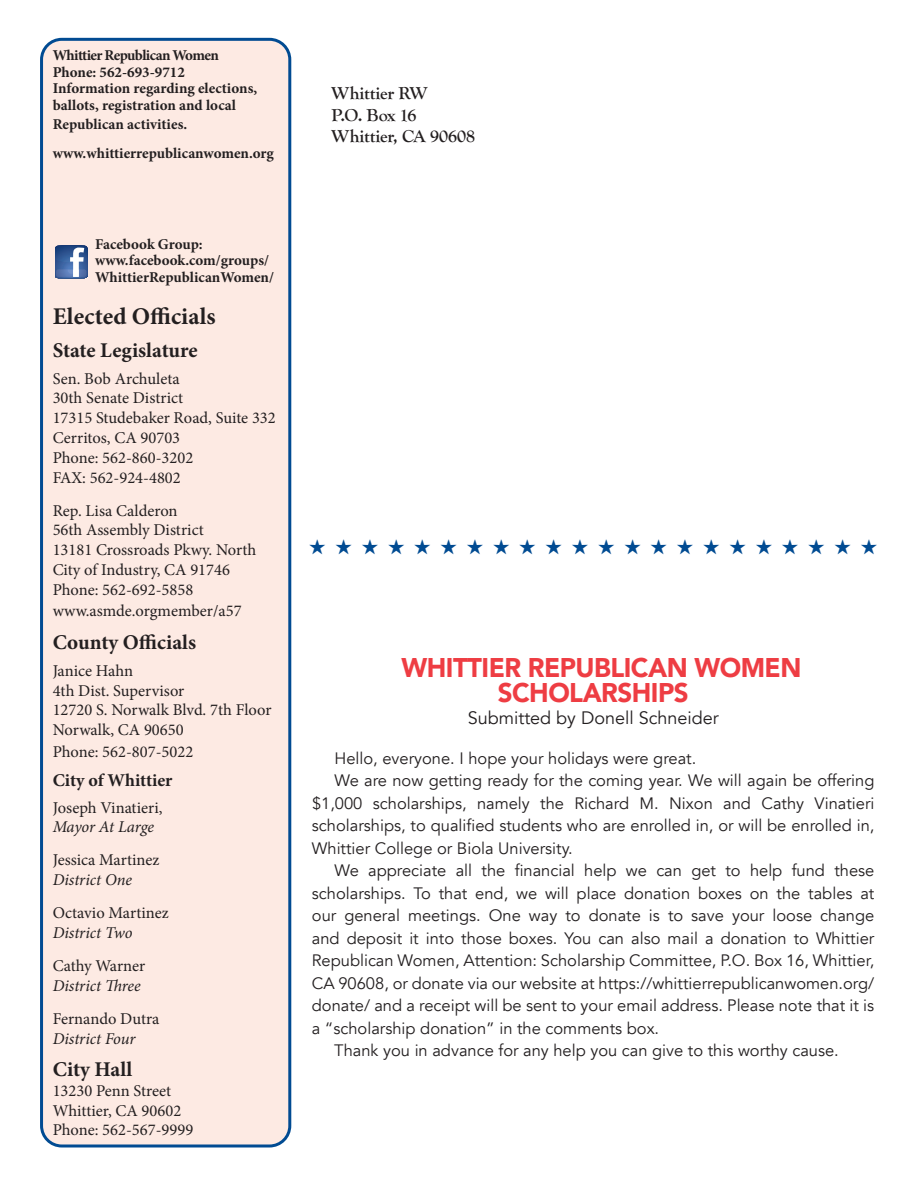
<style>
.page{position:relative;width:918px;height:1188px;background:#fff}
.page>*{position:absolute;margin:0;border:0;box-sizing:border-box;transform-origin:0 0}
.t1{font:900 27px/25.2px "Avenir";letter-spacing:-.02em;color:#ee3d43;scale:.96 1}
.t2{font:700 24px "Minion Pro";letter-spacing:.005em;color:#231f20}
.t3{font:700 21px "Minion Pro";color:#231f20}
.t4{font:21px "Zapf Dingbats ITC";color:#014b92}
.t5{font:700 18px/21.6px "Goudy Old Style T";letter-spacing:-.005em;color:#231f20}
.t6{font:18px "Avenir";color:#231f20}
.t7{font:700 18px "Minion Pro";letter-spacing:-.005em;color:#231f20}
.t8{font:16.5px "Avenir";color:#231f20}
.t9{font:16.5px/19.8px "Minion Pro";color:#231f20}
.t10{font:italic 16.5px "Minion Pro";letter-spacing:-.005em;color:#231f20}
.t11{font:700 15px/16.5px "Minion Pro";letter-spacing:-.005em;color:#231f20}
</style>
<div class="page">
<div style="left:42px;top:39px;width:248px;height:1107px;background:#fdeae3;border-radius:20px"></div>
<div style="left:40px;top:38px;width:251px;height:1110px;border:3px solid #014b92;border-radius:20px"></div>
<svg style="left:55px;top:246px;width:32px;height:32px"></svg>
<p class="t11" style="left:53px;top:47px;width:206px">Whittier Republican Women<br>Phone: 562-693-9712<br>Information regarding elections, ballots, registration and local</p>
<p class="t11" style="left:53px;top:109px;width:223px;line-height:29.4px">Republican activities. www.whittierrepublicanwomen.org</p>
<p class="t11" style="left:95px;top:235px;width:180px">Facebook Group: www.facebook.com/groups/<br>WhittierRepublicanWomen/</p>
<h2 class="t2" style="left:53px;top:300px;width:164px">Elected Officials</h2>
<p class="t3" style="left:53px;top:335px;width:146px">State Legislature</p>
<p class="t9" style="left:53px;top:368px;width:225px">Sen. Bob Archuleta<br>30th Senate District<br>17315 Studebaker Road, Suite 332<br>Cerritos, CA 90703<br>Phone: 562-860-3202<br>FAX: 562-924-4802</p>
<p class="t9" style="left:53px;top:500px;width:205px">Rep. Lisa Calderon<br>56th Assembly District<br>13181 Crossroads Pkwy. North<br>City of Industry, CA 91746<br>Phone: 562-692-5858</p>
<p class="t9" style="left:53px;top:601px;width:190px">www.asmde.orgmember/a57</p>
<p class="t3" style="left:53px;top:627px;width:145px">County Officials</p>
<p class="t9" style="left:53px;top:661px;width:220px">Janice Hahn<br>4th Dist. Supervisor<br>12720 S. Norwalk Blvd. 7th Floor<br>Norwalk, CA 90650</p>
<p class="t9" style="left:53px;top:742px;width:142px">Phone: 562-807-5022</p>
<p class="t7" style="left:53px;top:767px;width:121px">City of Whittier</p>
<p class="t9" style="left:53px;top:797px;width:111px">Joseph Vinatieri,</p>
<p class="t10" style="left:53px;top:816px;width:103px">Mayor At Large</p>
<p class="t9" style="left:53px;top:850px;width:108px">Jessica Martinez</p>
<p class="t10" style="left:53px;top:869px;width:81px">District One</p>
<p class="t9" style="left:53px;top:903px;width:118px">Octavio Martinez</p>
<p class="t10" style="left:53px;top:921px;width:81px">District Two</p>
<p class="t9" style="left:53px;top:956px;width:94px">Cathy Warner</p>
<p class="t10" style="left:53px;top:974px;width:90px">District Three</p>
<p class="t9" style="left:53px;top:1009px;width:108px">Fernando Dutra</p>
<p class="t10" style="left:53px;top:1027px;width:84px">District Four</p>
<p class="t3" style="left:53px;top:1054px;width:81px">City Hall</p>
<p class="t9" style="left:53px;top:1081px;width:142px">13230 Penn Street<br>Whittier, CA 90602<br>Phone: 562-567-9999</p>
<p class="t5" style="left:332px;top:83px;width:145px">Whittier RW<br>P.O. Box 16<br>Whittier, CA 90608</p>
<p class="t4" style="left:309px;top:537px;width:570px">★★★★★★★★★★★★★★★★★★★★★★</p>
<h1 class="t1" style="left:498px;top:654px;width:318px;text-indent:-96px">WHITTIER REPUBLICAN WOMEN<br>SCHOLARSHIPS</h1>
<p class="t6" style="left:468px;top:707px;width:252px">Submitted by Donell Schneider</p>
<p class="t8" style="left:334px;top:748px;width:363px">Hello, everyone. I hope your holidays were great.</p>
<p class="t8" style="left:334px;top:771px;width:542px">We are now getting ready for the coming year. We will again be offering</p>
<p class="t8" style="left:312px;top:793px;width:564px">$1,000 scholarships, namely the Richard M. Nixon and Cathy Vinatieri</p>
<p class="t8" style="left:312px;top:816px;width:564px">scholarships, to qualified students who are enrolled in, or will be enrolled in,</p>
<p class="t8" style="left:312px;top:838px;width:262px">Whittier College or Biola University.</p>
<p class="t8" style="left:334px;top:861px;width:541px">We appreciate all the financial help we can get to help fund these</p>
<p class="t8" style="left:312px;top:883px;width:564px">scholarships. To that end, we will place donation boxes on the tables at</p>
<p class="t8" style="left:312px;top:906px;width:564px">our general meetings. One way to donate is to save your loose change</p>
<p class="t8" style="left:312px;top:928px;width:564px">and deposit it into those boxes. You can also mail a donation to Whittier</p>
<p class="t8" style="left:312px;top:951px;width:564px">Republican Women, Attention: Scholarship Committee, P.O. Box 16, Whittier,</p>
<p class="t8" style="left:312px;top:973px;width:564px">CA 90608, or donate via our website at https://whittierrepublicanwomen.org/</p>
<p class="t8" style="left:312px;top:996px;width:564px">donate/ and a receipt will be sent to your email address. Please note that it is</p>
<p class="t8" style="left:312px;top:1018px;width:349px">a “scholarship donation” in the comments box.</p>
<p class="t8" style="left:334px;top:1041px;width:506px">Thank you in advance for any help you can give to this worthy cause.</p>
</div>
